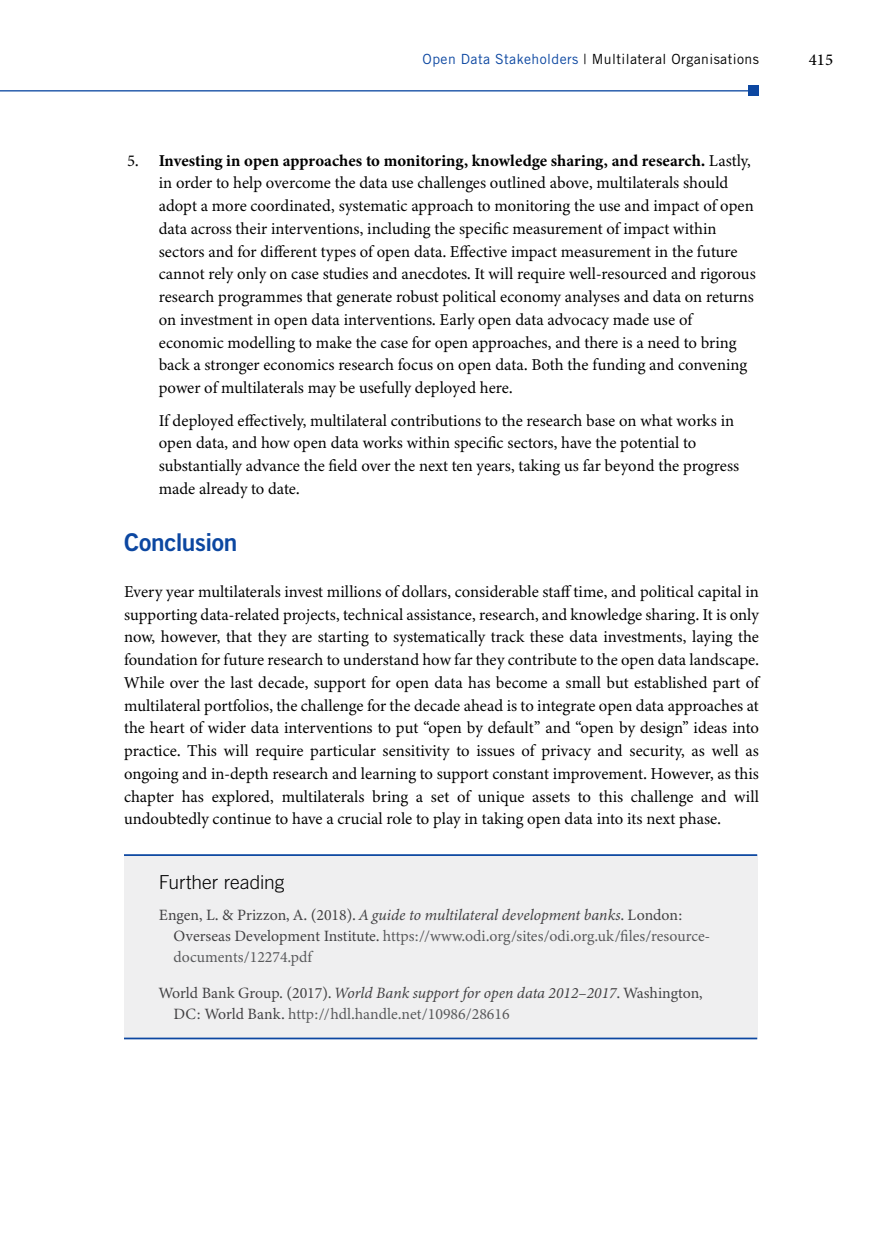
<style>
.page{position:relative;width:883px;height:1260px;background:#fff}
.page>*{position:absolute;margin:0;border:0;box-sizing:border-box;transform-origin:0 0}
.t1{font:24.5px "Trade Gothic LT Std Bd 2";letter-spacing:-.015em;color:#0c47a1}
.t2{font:300 19.25px "Trade Gothic LT Std";letter-spacing:-.005em;color:#000}
.t3{font:16.62px/22.8px "Minion 3";color:#000}
.t4{font:500 16.62px "Minion 3";color:#000}
.t5{font:15.75px/21px "Minion 3";color:#58595b}
.t6{font:15.75px/21px "Minion 3";color:#414042}
.t7{font:14px "Trade Gothic LT Std";letter-spacing:.03em;color:#000}
.s1{color:#0c47a1}
.s2{font-weight:700}
.s3{color:#414042}
.s4{font-style:italic;color:#414042}
.s5{font-style:italic}
.s6{color:#58595b}
</style>
<div class="page">
<hr style="left:0;top:90px;width:754px;height:1px;background:#0c47a1">
<div style="left:748px;top:86px;width:11px;height:10px;background:#0c47a1"></div>
<div style="left:124px;top:855px;width:633px;height:183px;background:#efeff0"></div>
<hr style="left:124px;top:854px;width:633px;height:2px;background:#0c47a1">
<hr style="left:124px;top:1038px;width:633px;height:1px;background:#0c47a1">
<p class="t7" style="left:423px;top:51px;width:338px"><span class="s1">Open Data Stakeholders</span> | Multilateral Organisations</p>
<p class="t4" style="left:809px;top:48px;width:26px">415</p>
<p class="t3" style="left:159px;top:149px;width:599px;text-indent:-32px">5. <span class="s2">Investing in open approaches to monitoring, knowledge sharing, and research.</span> Lastly, in order to help overcome the data use challenges outlined above, multilaterals should adopt a more coordinated, systematic approach to monitoring the use and impact of open data across their interventions, including the specific measurement of impact within sectors and for different types of open data. Effective impact measurement in the future cannot rely only on case studies and anecdotes. It will require well-resourced and rigorous research programmes that generate robust political economy analyses and data on returns on investment in open data interventions. Early open data advocacy made use of economic modelling to make the case for open approaches, and there is a need to bring back a stronger economics research focus on open data. Both the funding and convening power of multilaterals may be usefully deployed here.</p>
<p class="t3" style="left:159px;top:409px;width:582px">If deployed effectively, multilateral contributions to the research base on what works in open data, and how open data works within specific sectors, have the potential to substantially advance the field over the next ten years, taking us far beyond the progress made already to date.</p>
<h1 class="t1" style="left:124px;top:528px;width:115px">Conclusion</h1>
<p class="t3" style="left:124px;top:580px;width:637px;text-align:justify">Every year multilaterals invest millions of dollars, considerable staff time, and political capital in supporting data-related projects, technical assistance, research, and knowledge sharing. It is only now, however, that they are starting to systematically track these data investments, laying the foundation for future research to understand how far they contribute to the open data landscape.<br>While over the last decade, support for open data has become a small but established part of multilateral portfolios, the challenge for the decade ahead is to integrate open data approaches at the heart of wider data interventions to put “open by default” and “open by design” ideas into practice. This will require particular sensitivity to issues of privacy and security, as well as ongoing and in-depth research and learning to support constant improvement. However, as this chapter has explored, multilaterals bring a set of unique assets to this challenge and will undoubtedly continue to have a crucial role to play in taking open data into its next phase.</p>
<p class="t2" style="left:159px;top:871px;width:127px">Further reading</p>
<p class="t5" style="left:174px;top:904px;width:538px;text-indent:-15px"><span class="s3">Engen, L. &amp; Prizzon, A. (2018).</span> <span class="s4">A guide to multilateral development banks</span><span class="s3">. London:<br>Overseas Development Institute.</span> https://www.odi.org/sites/odi.org.uk/files/resource&shy;documents/12274.pdf</p>
<p class="t6" style="left:174px;top:982px;width:531px;text-indent:-15px">World Bank Group. (2017). <span class="s5">World Bank support for open data 2012–2017</span>. Washington,<br>DC: World Bank. <span class="s6">http://hdl.handle.net/10986/28616</span></p>
</div>
